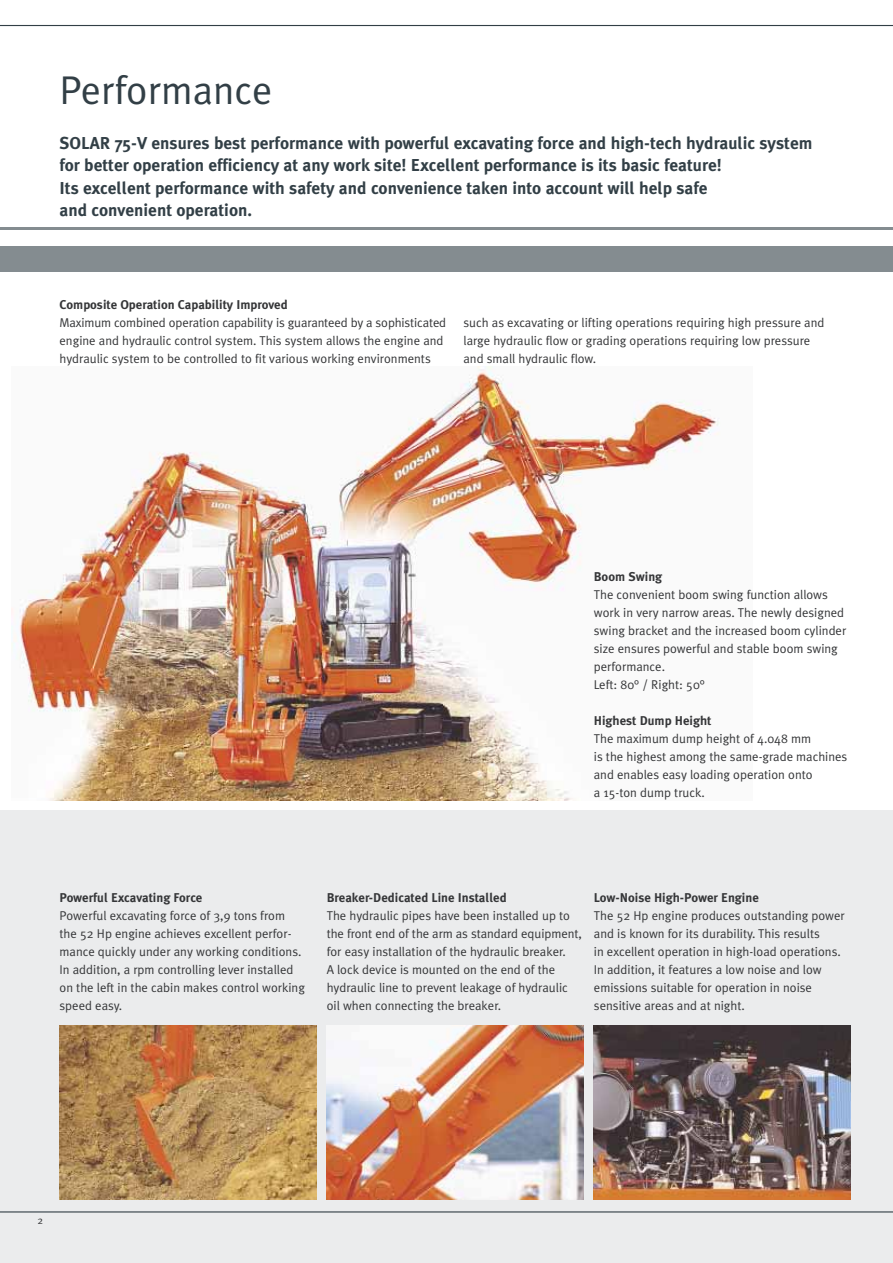
<style>
.page{position:relative;width:893px;height:1263px;background:#fff}
.page>*{position:absolute;margin:0;border:0;box-sizing:border-box;transform-origin:0 0}
.t1{font:40.2px "Meta Plus Normal";color:#323f46}
.t2{font:700 17.25px/22.5px "Meta Plus";color:#323f46}
.t3{font:12.75px/18px "Meta Plus Normal";color:#353638}
.t4{font:700 12.75px "Meta Plus";color:#353638}
.t5{font:10.5px "Meta Plus Normal";color:#353638}
</style>
<div class="page">
<img style="left:11px;top:367px;width:708px;height:433px">
<div style="left:0;top:810px;width:893px;height:453px;background:#ebeced"></div>
<hr style="left:0;top:25px;width:893px;height:1px;background:#323f46">
<hr style="left:0;top:1211px;width:893px;height:1px;background:#323f46">
<div style="left:0;top:247px;width:893px;height:25px;background:#848c90"></div>
<hr style="left:0;top:227px;width:893px;height:2px;background:#848c90">
<img style="left:60px;top:1025px;width:256px;height:174px">
<img style="left:327px;top:1025px;width:256px;height:174px">
<img style="left:594px;top:1025px;width:256px;height:174px">
<h1 class="t1" style="left:60px;top:75px;width:214px">Performance</h1>
<p class="t2" style="left:60px;top:133px;width:754px">SOLAR 75-V ensures best performance with powerful excavating force and high-tech hydraulic system for better operation efficiency at any work site! Excellent performance is its basic feature!<br>Its excellent performance with safety and convenience taken into account will help safe<br>and convenient operation.</p>
<p class="t4" style="left:60px;top:299px;width:230px">Composite Operation Capability Improved</p>
<p class="t3" style="left:60px;top:314px;width:388px">Maximum combined operation capability is guaranteed by a sophisticated engine and hydraulic control system. This system allows the engine and hydraulic system to be controlled to fit various working environments</p>
<p class="t3" style="left:463px;top:315px;width:362px">such as excavating or lifting ope rations requiring high pressure and large hydraulic flow or grading operations requiring low pressure and small hydraulic flow.</p>
<p class="t4" style="left:594px;top:572px;width:70px">Boom Swing</p>
<p class="t3" style="left:594px;top:587px;width:254px">The convenient boom swing function allows work in very narrow areas. The newly designed swing bracket and the increased boom cylinder size ensures powerful and stable boom swing performance.<br>Left: 80° / Right: 50°</p>
<p class="t4" style="left:594px;top:716px;width:119px">Highest Dump Height</p>
<p class="t3" style="left:594px;top:731px;width:255px">The maximum dump height of 4.048 mm<br>is the highest among the same-grade machi nes and enables easy loading operation onto<br>a 15-ton dump truck.</p>
<p class="t4" style="left:60px;top:892px;width:144px">Powerful Excavating Force</p>
<p class="t3" style="left:60px;top:907px;width:247px">Powerful excavating force of 3,9 tons from the 52 Hp engine achieves excellent perfor - mance quickly under any working condi tions.<br>In addition, a rpm controlling lever installed on the left in the cabin makes control working speed easy.</p>
<p class="t4" style="left:327px;top:892px;width:182px">Breaker-Dedicated Line Installed</p>
<p class="t3" style="left:327px;top:907px;width:257px">The hydraulic pipes have been installed up to the front end of the arm as standard equipment, for easy installation of the hy draulic breaker.<br>A lock device is mounted on the end of the hydraulic line to prevent leakage of hydraulic oil when connecting the breaker.</p>
<p class="t4" style="left:594px;top:892px;width:166px">Low-Noise High-Power Engine</p>
<p class="t3" style="left:594px;top:907px;width:252px">The 52 Hp engine produces outstanding power and is known for its durability. This results<br>in excellent operation in high-load operations.<br>In addition, it features a low noise and low emissions suitable for opera tion in noise sensitive areas and at night.</p>
<p class="t5" style="left:37px;top:1217px;width:7px">2</p>
</div>
